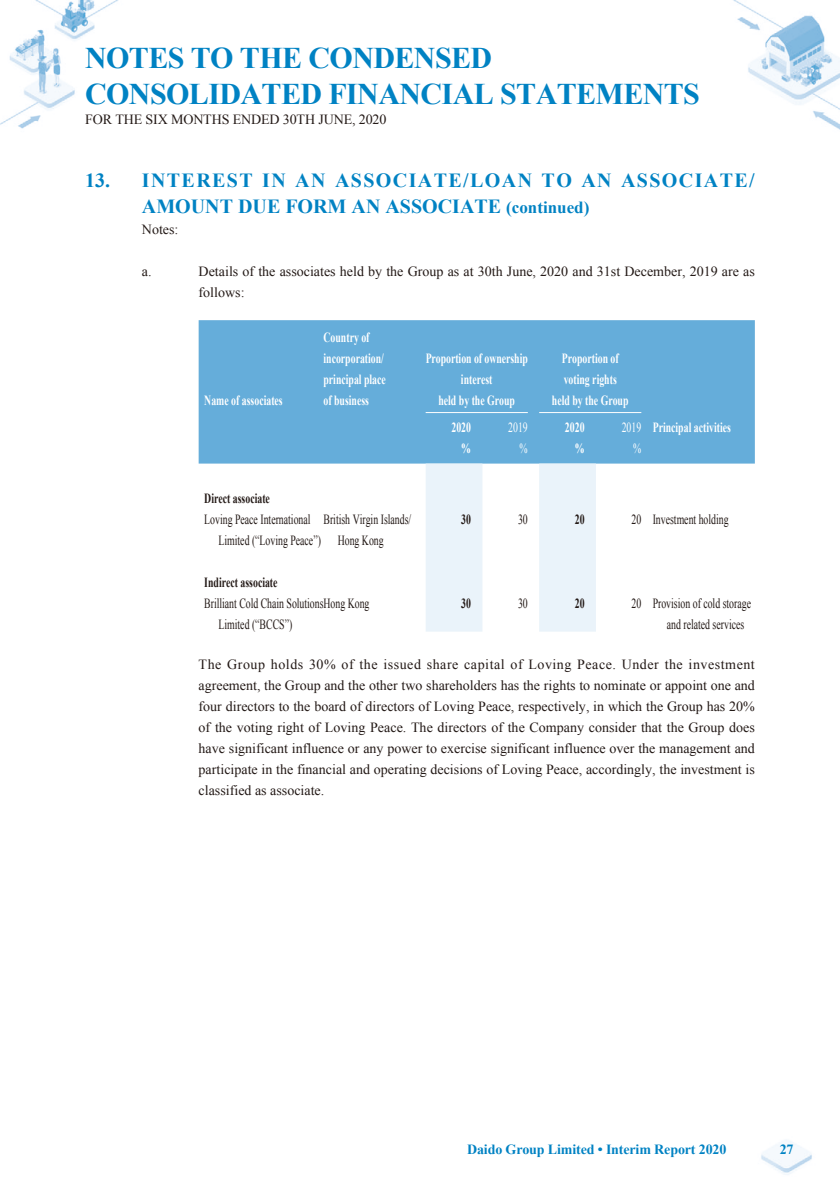
<style>
.page{position:relative;width:840px;height:1191px;background:#fff}
.page>*{position:absolute;margin:0;border:0;box-sizing:border-box;transform-origin:0 0}
.t1{font:700 30px/36px "Times New Roman";letter-spacing:-.02em;color:#0082c3}
.t2{font:700 20px/26px "Times New Roman";letter-spacing:.07em;color:#0082c3}
.t3{font:14px/21px "Times New Roman";color:#231916}
.t4{font:14px/21px "Times New Roman";color:#231916;scale:.7 1}
.t5{font:700 14px/21px "Times New Roman";color:#fff;text-align:center;scale:.7 1}
.t6{font:700 14px "Times New Roman";color:#231916;scale:.7 1}
.t7{font:700 14px "Times New Roman";letter-spacing:-.01em;color:#0082c3}
.t8{font:14px "Times New Roman";color:#fff;scale:.7 1}
.s1{font-size:17px}
.s2{font-weight:400}
</style>
<div class="page">
<img style="left:0;top:0;width:839px;height:1175px">
<div style="left:198px;top:320px;width:556px;height:143px;background:#65adda"></div>
<svg style="left:425px;top:463px;width:170px;height:168px"></svg>
<hr style="left:425px;top:412px;width:102px;height:1px;background:#fff">
<hr style="left:539px;top:412px;width:102px;height:1px;background:#fff">
<h1 class="t1" style="left:85px;top:40px;width:616px">NOTES TO THE CONDENSED<br>CONSOLIDATED FINANCIAL STATEMENTS</h1>
<p class="t3" style="left:85px;top:109px;width:302px">FOR THE SIX MONTHS ENDED 30TH JUNE, 2020</p>
<h2 class="t2" style="left:142px;top:167px;width:614px;text-indent:-57px">13. INTEREST IN AN ASSOCIATE/LOAN TO AN ASSOCIATE/<br>AMOUNT DUE FORM AN ASSOCIATE <span class="s1">(continued)</span></h2>
<p class="t3" style="left:142px;top:218px;width:38px">Notes:</p>
<p class="t3" style="left:142px;top:260px;width:11px">a.</p>
<p class="t3" style="left:198px;top:260px;width:557px">Details of the associates held by the Group as at 30th June, 2020 and 31st December, 2019 are as follows:</p>
<p class="t5" style="left:204px;top:389px;width:113px">Name of associates</p>
<p class="t5" style="left:323px;top:326px;width:91px;text-align:left">Country of incorporation/ principal place of business</p>
<p class="t5" style="left:425px;top:347px;width:147px">Proportion of ownership interest<br>held by the Group</p>
<p class="t5" style="left:551px;top:347px;width:111px">Proportion of voting rights<br>held by the Group</p>
<p class="t5" style="left:451px;top:416px;width:30px">2020</p>
<p class="t8" style="left:508px;top:419px;width:30px">2019</p>
<p class="t5" style="left:564px;top:416px;width:29px">2020</p>
<p class="t5" style="left:621px;top:416px;width:157px"><span class="s2">2019</span> Principal activities</p>
<p class="t5" style="left:461px;top:437px;width:15px">%</p>
<p class="t8" style="left:519px;top:440px;width:13px">%</p>
<p class="t5" style="left:574px;top:437px;width:15px">%</p>
<p class="t8" style="left:632px;top:440px;width:13px">%</p>
<p class="t6" style="left:204px;top:491px;width:95px">Direct associate</p>
<p class="t4" style="left:218px;top:509px;width:148px;text-indent:-14px">Loving Peace International<br>Limited (“Loving Peace”)</p>
<p class="t4" style="left:337px;top:509px;width:106px;text-indent:-14px">British Virgin Islands/<br>Hong Kong</p>
<p class="t6" style="left:461px;top:512px;width:15px">30</p>
<p class="t4" style="left:517px;top:509px;width:16px">30</p>
<p class="t6" style="left:574px;top:512px;width:15px">20</p>
<p class="t4" style="left:631px;top:509px;width:140px">20 Investment holding</p>
<p class="t6" style="left:204px;top:575px;width:106px">Indirect associate</p>
<p class="t4" style="left:218px;top:593px;width:217px;text-indent:-14px">Brilliant Cold Chain SolutionsHong Kong<br>Limited (“BCCS”)</p>
<p class="t6" style="left:461px;top:596px;width:15px">30</p>
<p class="t4" style="left:517px;top:593px;width:16px">30</p>
<p class="t6" style="left:574px;top:596px;width:16px">20</p>
<p class="t4" style="left:666px;top:593px;width:122px;text-indent:-35px">20 Provision of cold storage and related services</p>
<p class="t3" style="left:198px;top:653px;width:557px;text-align:justify">The Group holds 30% of the issued share capital of Loving Peace. Under the investment agreement, the Group and the other two shareholders has the rights to nominate or appoint one and four directors to the board of directors of Loving Peace, respectively, in which the Group has 20% of the voting right of Loving Peace. The directors of the Company consider that the Group does have significant influence or any power to exercise significant influence over the management and participate in the financial and operating decisions of Loving Peace, accordingly, the investment is classified as associate.</p>
<p class="t7" style="left:467px;top:1142px;width:261px">Daido Group Limited • Interim Report 2020</p>
<p class="t7" style="left:779px;top:1142px;width:15px">27</p>
</div>
